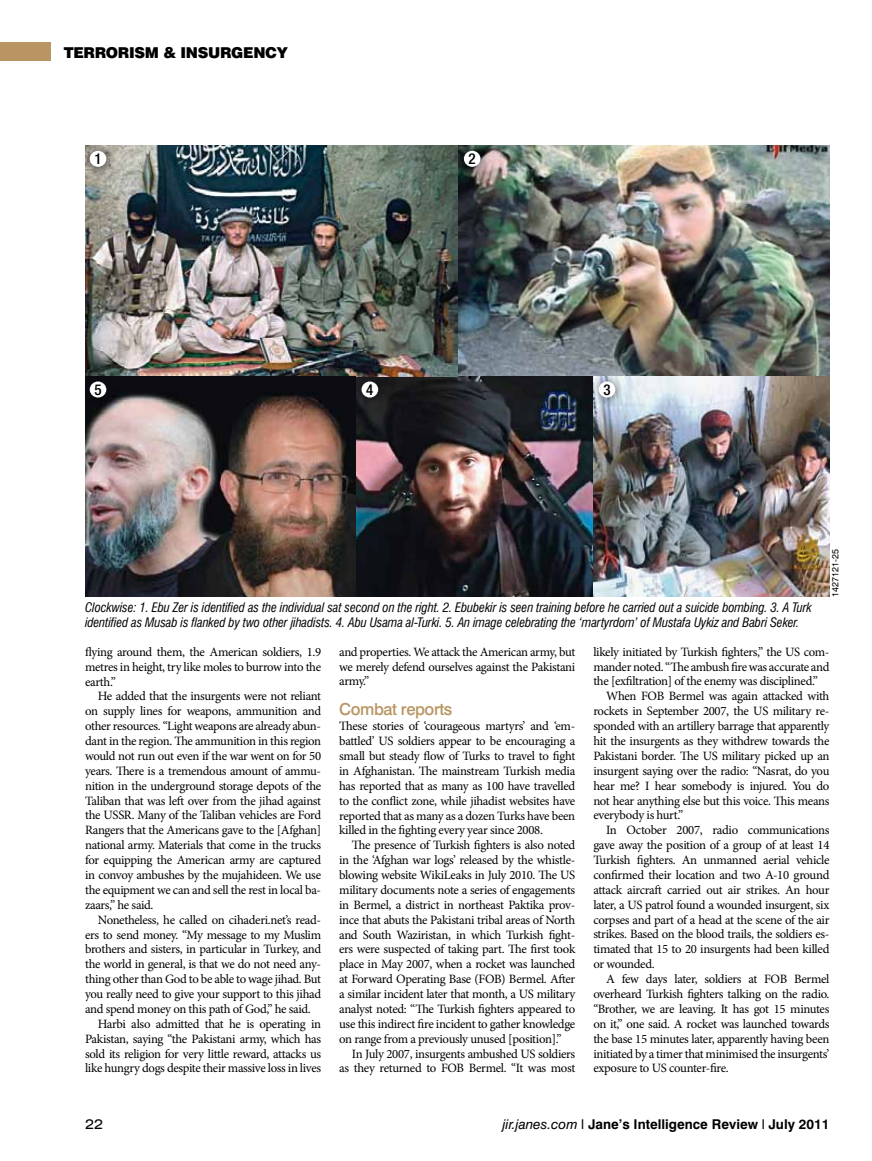
<style>
.page{position:relative;width:872px;height:1161px;background:#fff}
.page>*{position:absolute;margin:0;border:0;box-sizing:border-box;transform-origin:0 0}
.t1{font:500 16.5px "Swiss 721 BT";letter-spacing:-.025em;color:#b89562}
.t2{font:900 15px "Swiss 721 BT";letter-spacing:-.02em;color:#000}
.t3{font:500 condensed 15px "Helvetica Neue LT";color:#000}
.t4{font:700 13.5px "Swiss 721 BT";color:#000}
.t5{font:expanded 13.5px "Swiss 721 BT";color:#000}
.t6{font:12.75px/14.9px "Minion Pro";letter-spacing:-.025em;color:#000;text-align:justify}
.t7{font:italic condensed 12.75px/15.3px "Swiss 721 BT";letter-spacing:-.01em;color:#000}
.t8{font:9px "Swiss 721 BT";color:#000}
.s1{font-weight:400;font-style:italic}
.s2{font-weight:400}
</style>
<div class="page">
<div style="left:0;top:43px;width:51px;height:18px;background:#b89562"></div>
<img style="left:457px;top:146px;width:372px;height:230px">
<img style="left:355px;top:376px;width:238px;height:221px">
<img style="left:85px;top:146px;width:372px;height:230px">
<img style="left:85px;top:376px;width:270px;height:221px">
<img style="left:593px;top:376px;width:236px;height:221px">
<div style="left:81px;top:143px;width:35px;height:33px;background:#000;opacity:.55"></div>
<div style="left:90px;top:151px;width:16px;height:16px;background:#fff;border-radius:50%"></div>
<div style="left:455px;top:143px;width:35px;height:33px;background:#000;opacity:.55"></div>
<div style="left:464px;top:151px;width:16px;height:16px;background:#fff;border-radius:50%"></div>
<div style="left:590px;top:373px;width:35px;height:34px;background:#000;opacity:.55"></div>
<div style="left:598px;top:381px;width:17px;height:16px;background:#fff;border-radius:50%"></div>
<div style="left:353px;top:373px;width:35px;height:34px;background:#000;opacity:.55"></div>
<div style="left:361px;top:381px;width:17px;height:16px;background:#fff;border-radius:50%"></div>
<div style="left:81px;top:373px;width:35px;height:34px;background:#000;opacity:.55"></div>
<div style="left:90px;top:381px;width:16px;height:16px;background:#fff;border-radius:50%"></div>
<p class="t2" style="left:64px;top:43px;width:225px">TERRORISM &amp; INSURGENCY</p>
<p class="t3" style="left:94px;top:150px;width:9px">1</p>
<p class="t3" style="left:468px;top:150px;width:9px">2</p>
<p class="t3" style="left:94px;top:381px;width:9px">5</p>
<p class="t3" style="left:366px;top:381px;width:9px">4</p>
<p class="t3" style="left:603px;top:381px;width:9px">3</p>
<p class="t7" style="left:85px;top:600px;width:728px">Clockwise: 1. Ebu Zer is identified as the individual sat second on the right. 2. Ebubekir is seen training before he carried out a suicide bombing. 3. A Turk identified as Musab is flanked by two other jihadists. 4. Abu Usama al-Turki. 5. An image celebrating the ‘martyrdom’ of Mustafa Uykiz and Babri Seker.</p>
<p class="t8" style="left:829px;top:597px;width:49px;rotate:-90deg">1427121-25</p>
<p class="t6" style="left:85px;top:644px;width:238px">flying around them, the American soldiers, 1.9 metres in height, try like moles to burrow into the earth.”</p>
<p class="t6" style="left:85px;top:689px;width:238px;text-indent:13px">He added that the insurgents were not reliant on supply lines for weapons, ammunition and other resources. “Light weapons are already abun&shy;dant in the region. The ammunition in this region would not run out even if the war went on for 50 years. There is a tremendous amount of ammu&shy;nition in the underground storage depots of the Taliban that was left over from the jihad against the USSR. Many of the Taliban vehicles are Ford Rangers that the Americans gave to the [Afghan] national army. Materials that come in the trucks for equipping the American army are captured in convoy ambushes by the mujahideen. We use the equipment we can and sell the rest in local ba&shy;zaars,” he said.</p>
<p class="t6" style="left:98px;top:912px;width:225px">Nonetheless, he called on cihaderi.net’s read-</p>
<p class="t6" style="left:85px;top:927px;width:238px">ers to send money. “My message to my Muslim</p>
<p class="t6" style="left:85px;top:942px;width:238px">brothers and sisters, in particular in Turkey, and</p>
<p class="t6" style="left:85px;top:957px;width:238px">the world in general, is that we do not need any-</p>
<p class="t6" style="left:85px;top:972px;width:237px">thing other than God to be able to wage jihad. But</p>
<p class="t6" style="left:85px;top:986px;width:238px">you really need to give your support to this jihad</p>
<p class="t6" style="left:85px;top:1001px;width:227px">and spend money on this path of God,” he said.</p>
<p class="t6" style="left:98px;top:1016px;width:225px">Harbi also admitted that he is operating in</p>
<p class="t6" style="left:85px;top:1031px;width:238px">Pakistan, saying “the Pakistani army, which has</p>
<p class="t6" style="left:85px;top:1046px;width:238px">sold its religion for very little reward, attacks us</p>
<p class="t6" style="left:85px;top:1061px;width:238px">like hungry dogs despite their massive loss in lives</p>
<p class="t6" style="left:339px;top:644px;width:238px">and properties. We attack the American army, but we merely defend ourselves against the Pakistani army.”</p>
<p class="t1" style="left:339px;top:699px;width:115px">Combat reports</p>
<p class="t6" style="left:339px;top:719px;width:238px">These stories of ‘courageous martyrs’ and ‘em&shy;battled’ US soldiers appear to be encouraging a small but steady flow of Turks to travel to fight in Afghanistan. The mainstream Turkish media has reported that as many as 100 have travelled to the conflict zone, while jihadist websites have reported that as many as a dozen Turks have been killed in the fighting every year since 2008.</p>
<p class="t6" style="left:339px;top:838px;width:238px;text-indent:13px">The presence of Turkish fighters is also noted in the ‘Afghan war logs’ released by the whistle&shy;blowing website WikiLeaks in July 2010. The US military documents note a series of engagements in Bermel, a district in northeast Paktika prov&shy;ince that abuts the Pakistani tribal areas of North and South Waziristan, in which Turkish fight&shy;ers were suspected of taking part. The first took place in May 2007, when a rocket was launched at Forward Operating Base (FOB) Bermel. After a similar incident later that month, a US military analyst noted: “The Turkish fighters appeared to use this indirect fire incident to gather knowledge on range from a previously unused [position].”</p>
<p class="t6" style="left:339px;top:1046px;width:238px;text-align:right">In July 2007, insurgents ambushed US soldiers as they returned to FOB Bermel. “It was most</p>
<p class="t6" style="left:593px;top:644px;width:238px">likely initiated by Turkish fighters,” the US com-</p>
<p class="t6" style="left:593px;top:659px;width:238px">mander noted. “The ambush fire was accurate and</p>
<p class="t6" style="left:593px;top:674px;width:226px">the [exfiltration] of the enemy was disciplined.”</p>
<p class="t6" style="left:606px;top:689px;width:225px">When FOB Bermel was again attacked with</p>
<p class="t6" style="left:593px;top:704px;width:238px">rockets in September 2007, the US military re-</p>
<p class="t6" style="left:593px;top:719px;width:238px">sponded with an artillery barrage that apparently</p>
<p class="t6" style="left:593px;top:733px;width:237px">hit the insurgents as they withdrew towards the</p>
<p class="t6" style="left:593px;top:748px;width:238px">Pakistani border. The US military picked up an</p>
<p class="t6" style="left:593px;top:763px;width:238px">insurgent saying over the radio: “Nasrat, do you</p>
<p class="t6" style="left:593px;top:778px;width:238px">hear me? I hear somebody is injured. You do</p>
<p class="t6" style="left:593px;top:793px;width:238px">not hear anything else but this voice. This means</p>
<p class="t6" style="left:593px;top:808px;width:92px">everybody is hurt.”</p>
<p class="t6" style="left:606px;top:823px;width:225px">In October 2007, radio communications</p>
<p class="t6" style="left:593px;top:838px;width:238px">gave away the position of a group of at least 14</p>
<p class="t6" style="left:593px;top:852px;width:238px">Turkish fighters. An unmanned aerial vehicle</p>
<p class="t6" style="left:593px;top:867px;width:238px">confirmed their location and two A-10 ground</p>
<p class="t6" style="left:593px;top:882px;width:238px">attack aircraft carried out air strikes. An hour</p>
<p class="t6" style="left:593px;top:897px;width:237px">later, a US patrol found a wounded insurgent, six</p>
<p class="t6" style="left:593px;top:912px;width:238px">corpses and part of a head at the scene of the air</p>
<p class="t6" style="left:593px;top:927px;width:238px">strikes. Based on the blood trails, the soldiers es-</p>
<p class="t6" style="left:593px;top:942px;width:238px">timated that 15 to 20 insurgents had been killed</p>
<p class="t6" style="left:593px;top:957px;width:63px">or wounded.</p>
<p class="t6" style="left:606px;top:972px;width:225px">A few days later, soldiers at FOB Bermel</p>
<p class="t6" style="left:593px;top:986px;width:238px">overheard Turkish fighters talking on the radio.</p>
<p class="t6" style="left:593px;top:1001px;width:238px">“Brother, we are leaving. It has got 15 minutes</p>
<p class="t6" style="left:593px;top:1016px;width:238px">on it,” one said. A rocket was launched towards</p>
<p class="t6" style="left:593px;top:1031px;width:238px">the base 15 minutes later, apparently having been</p>
<p class="t6" style="left:593px;top:1046px;width:238px">initiated by a timer that minimised the insurgents’</p>
<p class="t6" style="left:593px;top:1061px;width:137px">exposure to US counter-fire.</p>
<p class="t5" style="left:85px;top:1116px;width:20px">22</p>
<p class="t4" style="left:502px;top:1116px;width:328px"><span class="s1">jir.janes.com</span> <span class="s2">l</span> Jane’s Intelligence Review <span class="s2">l</span> July 2011</p>
</div>
